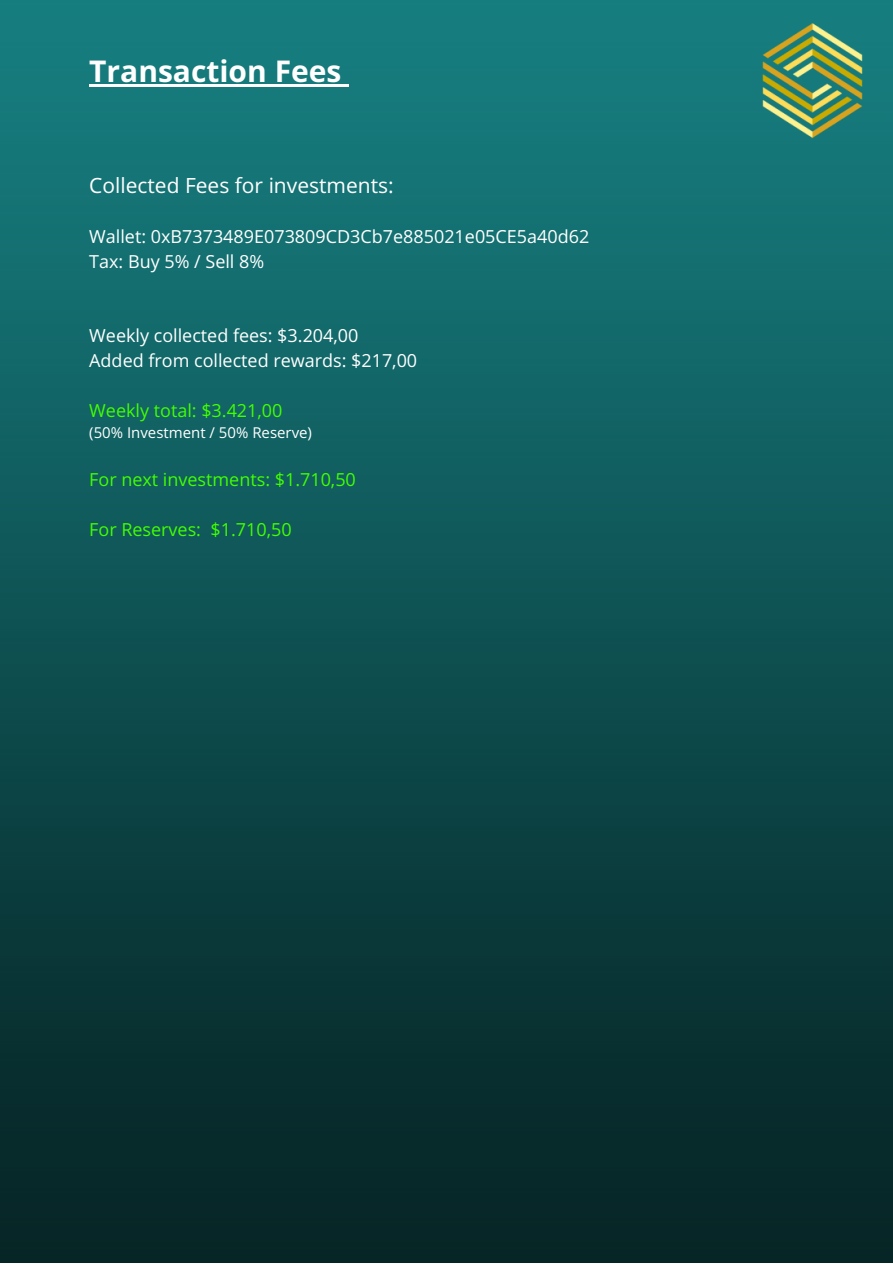
<style>
.page{position:relative;width:893px;height:1264px;background:#fff}
.page>*{position:absolute;margin:0;border:0;box-sizing:border-box;transform-origin:0 0}
.t1{font:700 30px "Open Sans Hebrew";color:#fff}
.t2{font:21px "Open Sans Hebrew";color:#fff}
.t3{font:18px/24.8px "Open Sans Hebrew";color:#fff}
.t4{font:18px "Open Sans Hebrew";color:#42ff00}
.t5{font:15px "Open Sans Hebrew";color:#fff}
</style>
<div class="page">
<img style="left:0;top:0;width:892px;height:1262px">
<img style="left:731px;top:0;width:161px;height:162px">
<hr style="left:89px;top:84px;width:252px;height:3px;background:#fff">
<svg style="left:341px;top:84px;width:8px;height:3px"></svg>
<h1 class="t1" style="left:89px;top:50px;width:254px">Transaction Fees</h1>
<p class="t2" style="left:89px;top:170px;width:306px">Collected Fees for investments:</p>
<p class="t3" style="left:89px;top:224px;width:501px">Wallet: 0xB7373489E073809CD3Cb7e885021e05CE5a40d62<br>Tax: Buy 5% / Sell 8%</p>
<p class="t3" style="left:89px;top:323px;width:329px">Weekly collected fees: $3.204,00<br>Added from collected rewards: $217,00</p>
<p class="t4" style="left:89px;top:397px;width:195px">Weekly total: $3.421,00</p>
<p class="t5" style="left:89px;top:422px;width:224px">(50% Investment / 50% Reserve)</p>
<p class="t4" style="left:89px;top:467px;width:268px">For next investments: $1.710,50</p>
<p class="t4" style="left:89px;top:516px;width:204px">For Reserves: $1.710,50</p>
</div>
